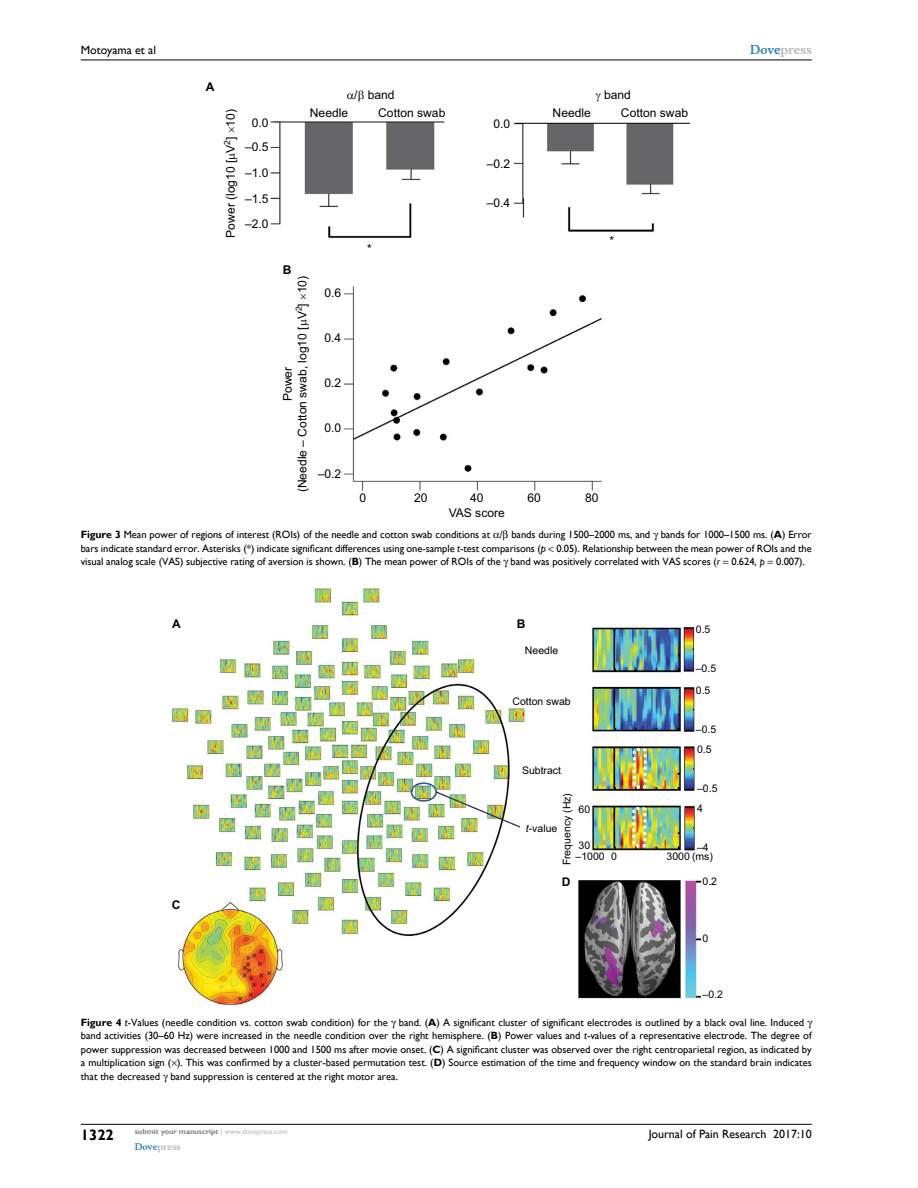
<style>
.page{position:relative;width:918px;height:1188px;background:#fff}
.page>*{position:absolute;margin:0;border:0;box-sizing:border-box;transform-origin:0 0}
.t1{font:700 15px "Gill Sans";color:#000}
.t2{font:12.15px/25.2px "Arial";color:#000;text-align:center}
.t3{font:700 12.15px "Arial";color:#000}
.t4{font:12px "Gill Sans";color:#000}
.t5{font:700 12px "Musee";color:#b8babc}
.t6{font:700 12px "Arial";color:#000}
.t7{font:10.5px/13.5px "Gill Sans";color:#000;text-align:justify}
.t8{font:10.5px/21.8px "Arial";color:#000}
.t9{font:700 9px "Musee";color:#b8babc}
.t10{font:700 7.5px "Gill Sans";color:#808285}
.s1{color:#3785ad}
.s2{font-weight:700}
.s3{font-style:italic}
.s4{font-weight:400;color:#b8babc}
</style>
<div class="page">
<hr style="left:81px;top:1124px;width:731px;height:1px;background:#000">
<hr style="left:81px;top:60px;width:731px;height:1px;background:#000">
<img style="left:271px;top:122px;width:419px;height:369px">
<img style="left:170px;top:587px;width:531px;height:419px">
<svg style="left:301px;top:320px;width:8px;height:6px"></svg>
<svg style="left:301px;top:294px;width:5px;height:5px"></svg>
<p class="t4" style="left:81px;top:43px;width:77px">Motoyama et al</p>
<p class="t3" style="left:206px;top:78px;width:10px">A</p>
<p class="t2" style="left:354px;top:83px;width:42px">/ band</p>
<p class="t2" style="left:310px;top:100px;width:40px">Needle</p>
<p class="t2" style="left:378px;top:100px;width:69px">Cotton swab</p>
<p class="t2" style="left:218px;top:238px;width:130px;rotate:-90deg">Power (log10 [ V<sup>2</sup>] 10)</p>
<p class="t2" style="left:245px;top:110px;width:25px;line-height:24.6px">0.0 –0.5</p>
<p class="t2" style="left:494px;top:111px;width:18px">0.0</p>
<p class="t2" style="left:487px;top:151px;width:25px">–0.2</p>
<p class="t2" style="left:487px;top:191px;width:25px">–0.4</p>
<p class="t2" style="left:245px;top:160px;width:25px;text-align:justify">–1.0 –1.5 –2.0</p>
<p class="t3" style="left:283px;top:261px;width:10px">B</p>
<p class="t2" style="left:367px;top:236px;width:6px">*</p>
<p class="t2" style="left:604px;top:83px;width:28px">band</p>
<p class="t2" style="left:553px;top:100px;width:40px">Needle</p>
<p class="t2" style="left:621px;top:100px;width:69px">Cotton swab</p>
<p class="t2" style="left:609px;top:228px;width:6px">*</p>
<p class="t2" style="left:280px;top:492px;width:218px;line-height:14.5px;rotate:-90deg">Power<br>(Needle – Cotton swab, log10 [ V<sup>2</sup>] 10)</p>
<p class="t2" style="left:325px;top:281px;width:18px">0.6</p>
<p class="t2" style="left:325px;top:325px;width:18px">0.4</p>
<p class="t2" style="left:325px;top:370px;width:18px">0.2</p>
<p class="t2" style="left:325px;top:415px;width:18px">0.0</p>
<p class="t2" style="left:318px;top:461px;width:25px">–0.2</p>
<p class="t2" style="left:360px;top:485px;width:8px">0</p>
<p class="t2" style="left:414px;top:485px;width:15px">20</p>
<p class="t2" style="left:449px;top:490px;width:58px;line-height:15.6px">40<br>VAS score</p>
<p class="t2" style="left:528px;top:485px;width:15px">60</p>
<p class="t2" style="left:585px;top:485px;width:15px">80</p>
<p class="t5" style="left:750px;top:43px;width:63px"><span class="s1">Dove</span>press</p>
<p class="t7" style="left:81px;top:528px;width:732px"><span class="s2">Figure 3</span> Mean power of regions of interest (ROIs) of the needle and cotton swab conditions at / bands during 1500–2000 ms, and bands for 1000–1500 ms. (<span class="s2">A</span>) Error bars indicate standard error. Asterisks (*) indicate significant differences using one-sample <span class="s3">t</span>-test comparisons (<span class="s3">p</span> 0.05). Relationship between the mean power of ROIs and the visual analog scale (VAS) subjective rating of aversion is shown. (<span class="s2">B</span>) The mean power of ROIs of the band was positively correlated with VAS scores (<span class="s3">r</span> 0.624, <span class="s3">p</span> 0.007).</p>
<p class="t6" style="left:172px;top:615px;width:10px">A</p>
<p class="t6" style="left:172px;top:896px;width:10px">C</p>
<p class="t6" style="left:517px;top:615px;width:10px">B</p>
<p class="t8" style="left:525px;top:640px;width:35px">Needle</p>
<p class="t8" style="left:512px;top:690px;width:60px">Cotton swab</p>
<p class="t8" style="left:522px;top:759px;width:41px">Subtract</p>
<p class="t8" style="left:556px;top:865px;width:74px;rotate:-90deg">Frequency (Hz)</p>
<p class="t8" style="left:579px;top:798px;width:13px">60</p>
<p class="t8" style="left:526px;top:817px;width:33px"><span class="s3">t</span>-value</p>
<p class="t8" style="left:579px;top:834px;width:13px">30</p>
<p class="t8" style="left:576px;top:846px;width:31px">–1000</p>
<p class="t8" style="left:611px;top:846px;width:7px">0</p>
<p class="t6" style="left:562px;top:873px;width:10px">D</p>
<p class="t8" style="left:696px;top:619px;width:16px">0.5</p>
<p class="t8" style="left:696px;top:658px;width:22px">–0.5<br>0.5</p>
<p class="t8" style="left:696px;top:719px;width:22px;line-height:20px">–0.5<br>0.5</p>
<p class="t8" style="left:697px;top:778px;width:22px;line-height:20.4px">–0.5<br>4</p>
<p class="t8" style="left:697px;top:837px;width:13px">–4</p>
<p class="t8" style="left:667px;top:846px;width:48px">3000 (ms)</p>
<p class="t8" style="left:703px;top:870px;width:16px">0.2</p>
<p class="t8" style="left:703px;top:927px;width:7px">0</p>
<p class="t8" style="left:703px;top:983px;width:22px">–0.2</p>
<p class="t7" style="left:81px;top:1016px;width:732px;text-align:left"><span class="s2">Figure 4</span> <span class="s3">t</span>-Values (needle condition vs. cotton swab condition) for the band. (<span class="s2">A</span>) A significant cluster of significant electrodes is outlined by a black oval line. Induced band activities (30–60 Hz) were increased in the needle condition over the right hemisphere. (<span class="s2">B</span>) Power values and <span class="s3">t</span>-values of a representative electrode. The degree of power suppression was decreased between 1000 and 1500 ms after movie onset. (<span class="s2">C</span>) A significant cluster was observed over the right centroparietal region, as indicated by a multiplication sign ( ). This was confirmed by a cluster-based permutation test. (<span class="s2">D</span>) Source estimation of the time and frequency window on the standard brain indicates that the decreased band suppression is centered at the right motor area.</p>
<h1 class="t1" style="left:81px;top:1126px;width:35px">1322</h1>
<p class="t10" style="left:135px;top:1127px;width:154px">submit your manuscript <span class="s4">| www.dovepress.com</span></p>
<p class="t9" style="left:135px;top:1141px;width:48px"><span class="s1">Dove</span>press</p>
<p class="t4" style="left:649px;top:1127px;width:164px">Journal of Pain Research 2017:10</p>
</div>
